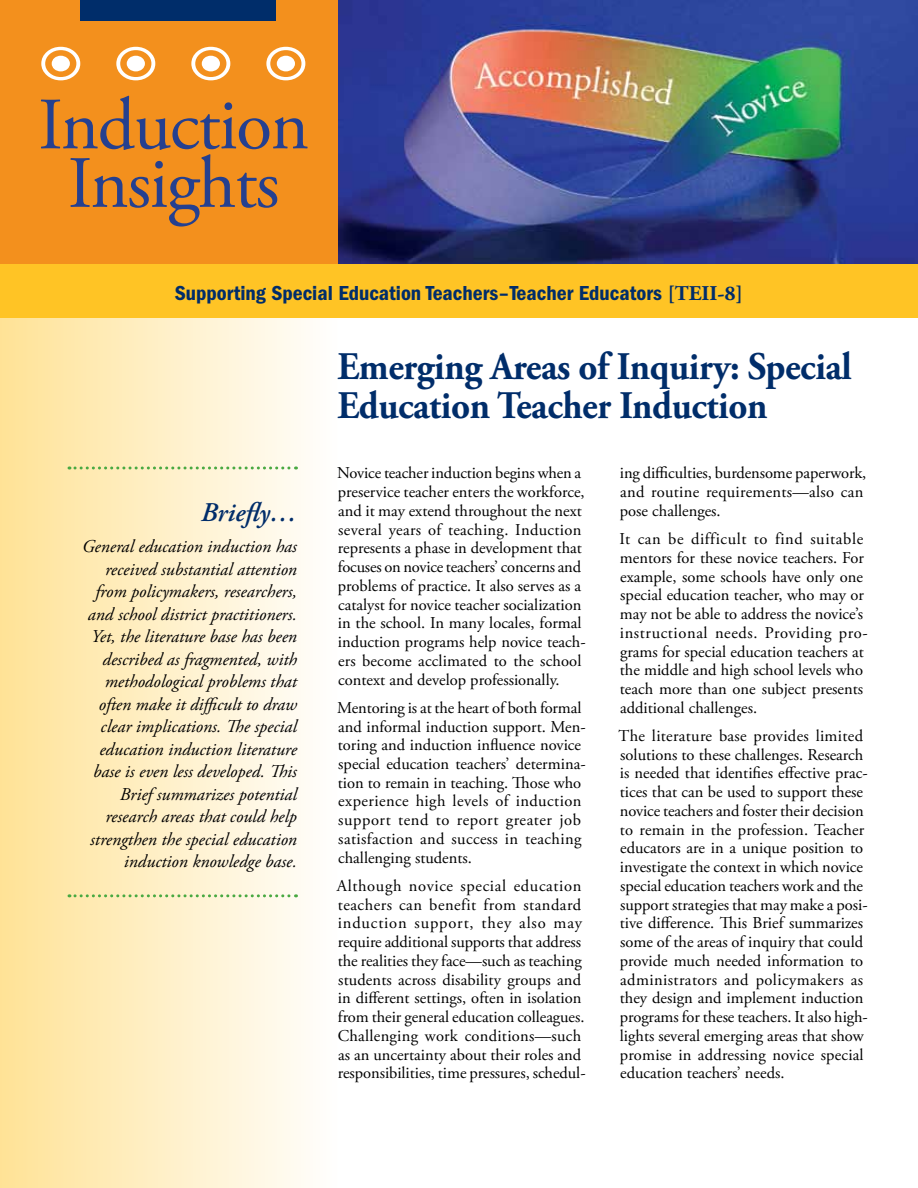
<style>
.page{position:relative;width:918px;height:1188px;background:#fff}
.page>*{position:absolute;margin:0;border:0;box-sizing:border-box;transform-origin:0 0}
.t1{font:73.5px/58.5px "Adobe Garamond Pro";letter-spacing:-.02em;color:#25408f;text-align:center}
.t2{font:700 39px/39px "Adobe Garamond Pro";letter-spacing:-.01em;color:#002d6a;scale:.95 1}
.t3{font:italic 600 27px "Adobe Garamond Pro";color:#002d6a}
.t4{font:21px "ITC Franklin Gothic Std Dm Cd";color:#002d6a}
.t5{font:italic 18px/22.5px "Adobe Garamond Pro";color:#000;text-align:right}
.t6{font:16.5px/18.8px "Adobe Garamond Pro";color:#000}
.s1{font-family:"Adobe Garamond Pro";font-weight:700}
</style>
<div class="page">
<div style="left:0;top:310px;width:338px;height:878px;background:linear-gradient(to right,#ffe296,#fffefe)"></div>
<img style="left:338px;top:0;width:580px;height:264px">
<div style="left:0;top:0;width:338px;height:297px;background:#f3901d"></div>
<div style="left:80px;top:0;width:196px;height:21px;background:#002d6a"></div>
<svg style="left:69px;top:466px;width:228px;height:4px"></svg>
<svg style="left:69px;top:894px;width:228px;height:3px"></svg>
<div style="left:0;top:264px;width:918px;height:54px;background:#ffc425"></div>
<h1 class="t1" style="left:38px;top:98px;width:272px">Induction<br>Insights</h1>
<p class="t4" style="left:175px;top:281px;width:570px">Supporting Special Education Teachers–Teacher Educators <span class="s1">[TEII-8]</span></p>
<h3 class="t3" style="left:201px;top:496px;width:98px">Briefly…</h3>
<p class="t5" style="left:82px;top:536px;width:216px">General education induction has received substantial attention from policymakers, researchers, and school district practitioners.<br>Yet, the literature base has been described as fragmented, with methodological problems that often make it difficult to draw clear implications. The special education induction literature base is even less developed. This<br>Brief summarizes potential research areas that could help strengthen the special education induction knowledge base.</p>
<h2 class="t2" style="left:338px;top:348px;width:543px">Emerging Areas of Inquiry: Special<br>Education Teacher Induction</h2>
<p class="t6" style="left:337px;top:464px;width:250px">Novice teacher induction begins when a preservice teacher enters the workforce, and it may extend throughout the next several years of teaching. Induction represents a phase in development that focuses on novice teachers’ concerns and problems of practice. It also serves as a catalyst for novice teacher socialization in the school. In many locales, formal induction programs help novice teach&shy;ers become acclimated to the school context and develop professionally.</p>
<p class="t6" style="left:337px;top:699px;width:250px">Mentoring is at the heart of both formal and informal induction support. Men&shy;toring and induction influence novice special education teachers’ determina&shy;tion to remain in teaching. Those who experience high levels of induction support tend to report greater job satisfaction and success in teaching challenging students.</p>
<p class="t6" style="left:337px;top:877px;width:250px">Although novice special education teachers can benefit from standard induction support, they also may require additional supports that address the realities they face—such as teaching students across disability groups and in different settings, often in isolation from their general education colleagues.<br>Challenging work conditions—such as an uncertainty about their roles and responsibilities, time pressures, schedul-</p>
<p class="t6" style="left:620px;top:464px;width:248px">ing difficulties, burdensome paperwork, and routine requirements—also can pose challenges.</p>
<p class="t6" style="left:619px;top:530px;width:250px">It can be difficult to find suitable mentors for these novice teachers. For example, some schools have only one special education teacher, who may or may not be able to address the novice’s instructional needs. Providing pro&shy;grams for special education teachers at the middle and high school levels who teach more than one subject presents additional challenges.</p>
<p class="t6" style="left:619px;top:727px;width:251px">The literature base provides limited solutions to these challenges. Research is needed that identifies effective prac&shy;tices that can be used to support these novice teachers and foster their decision to remain in the profession. Teacher educators are in a unique position to investigate the context in which novice special education teachers work and the support strategies that may make a posi&shy;tive difference. This Brief summarizes some of the areas of inquiry that could provide much needed information to administrators and policymakers as they design and implement induction programs for these teachers. It also high&shy;lights several emerging areas that show promise in addressing novice special education teachers’ needs.</p>
</div>
